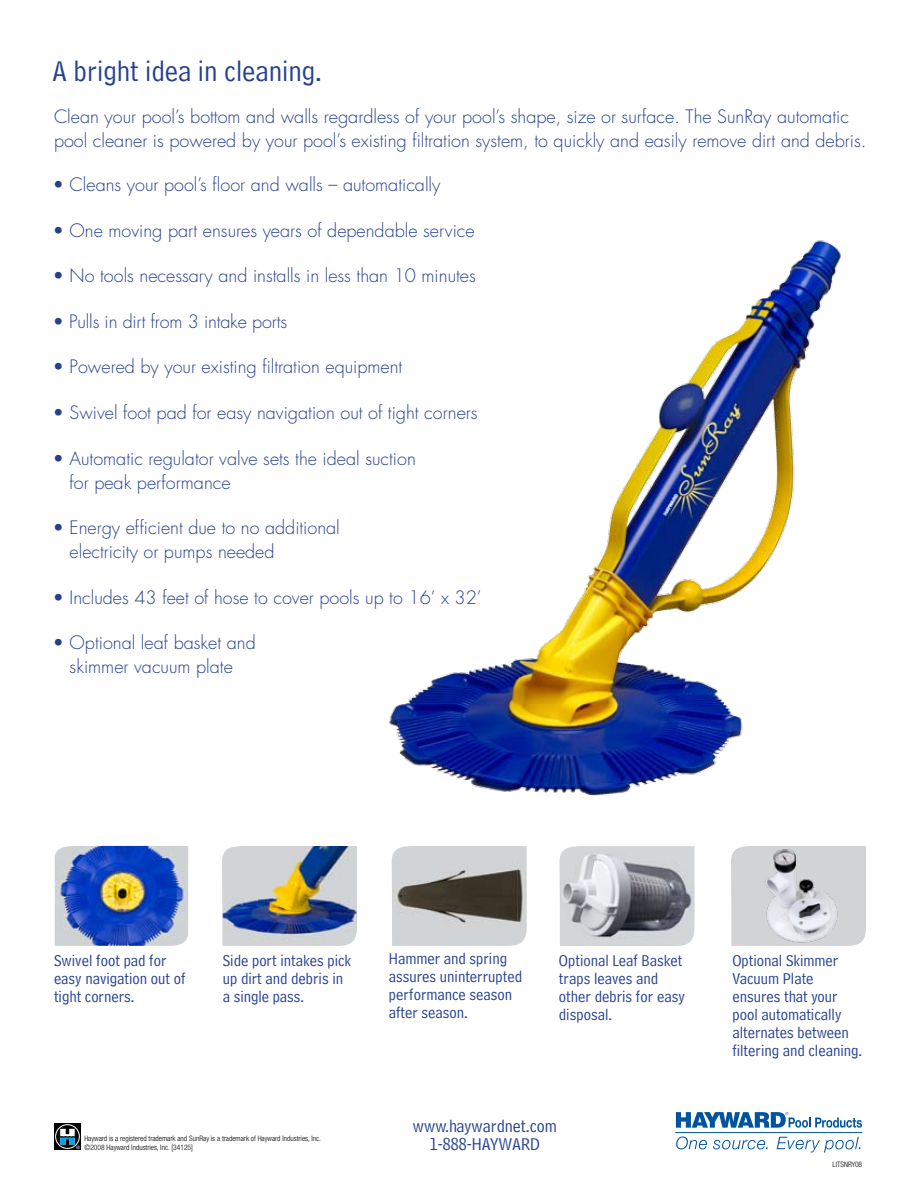
<style>
.page{position:relative;width:918px;height:1188px;background:#fff}
.page>*{position:absolute;margin:0;border:0;box-sizing:border-box;transform-origin:0 0}
.t1{font:30px "Bell Centennial Address";color:#25408f}
.t2{font:300 18px/24px "Futura";color:#25408f}
.t3{font:18px/18px "Bell Centennial Address";color:#25408f;text-align:center}
.t4{font:16.5px/18px "Bell Centennial Address";color:#25408f}
.t5{font:300 condensed 7.5px/9px "Helvetica Neue";color:#000}
</style>
<div class="page">
<svg style="left:676px;top:1136px;width:31px;height:13px"></svg>
<svg style="left:713px;top:1140px;width:55px;height:9px"></svg>
<svg style="left:777px;top:1137px;width:84px;height:16px"></svg>
<hr style="left:675px;top:1132px;width:187px;height:1px;background:#00539f">
<svg style="left:676px;top:1112px;width:186px;height:16px"></svg>
<img style="left:222px;top:846px;width:135px;height:100px">
<img style="left:389px;top:240px;width:452px;height:556px">
<img style="left:392px;top:846px;width:135px;height:100px">
<img style="left:55px;top:846px;width:133px;height:100px">
<div style="left:731px;top:846px;width:135px;height:100px;background:#d1d3d4"></div>
<img style="left:761px;top:846px;width:81px;height:100px">
<img style="left:560px;top:846px;width:135px;height:100px">
<svg style="left:54px;top:1123px;width:27px;height:27px"></svg>
<div style="left:55px;top:1124px;width:25px;height:25px;border:1px solid #fff;border-radius:50%"></div>
<svg style="left:58px;top:1129px;width:22px;height:20px"></svg>
<h1 class="t1" style="left:52px;top:53px;width:271px">A bright idea in cleaning.</h1>
<p class="t2" style="left:54px;top:105px;width:814px">Clean your pool’s bottom and walls regardless of your pool’s shape, size or surface. The SunRay automatic pool cleaner is powered by your pool’s existing filtration system, to quickly and easily remove dirt and debris.</p>
<p class="t2" style="left:53px;top:173px;width:389px">• Cleans your pool’s floor and walls – automatically</p>
<p class="t2" style="left:53px;top:219px;width:423px">• One moving part ensures years of dependable service</p>
<p class="t2" style="left:53px;top:264px;width:425px">• No tools necessary and installs in less than 10 minutes</p>
<p class="t2" style="left:53px;top:310px;width:236px">• Pulls in dirt from 3 intake ports</p>
<p class="t2" style="left:53px;top:355px;width:351px">• Powered by your existing filtration equipment</p>
<p class="t2" style="left:53px;top:401px;width:426px">• Swivel foot pad for easy navigation out of tight corners</p>
<p class="t2" style="left:70px;top:447px;width:348px;text-indent:-17px">• Automatic regulator valve sets the ideal suction for peak performance</p>
<p class="t2" style="left:70px;top:516px;width:272px;text-indent:-17px">• Energy efficient due to no additional electricity or pumps needed</p>
<p class="t2" style="left:53px;top:586px;width:430px">• Includes 43 feet of hose to cover pools up to 16’ x 32’</p>
<p class="t2" style="left:53px;top:631px;width:204px;text-align:center">• Optional leaf basket and skimmer vacuum plate</p>
<p class="t4" style="left:54px;top:952px;width:133px">Swivel foot pad for easy navigation out of tight corners.</p>
<p class="t4" style="left:223px;top:952px;width:130px">Side port intakes pick up dirt and debris in a single pass.</p>
<p class="t4" style="left:389px;top:949px;width:135px">Hammer and spring assures uninterrupted performance season after season.</p>
<p class="t4" style="left:559px;top:951px;width:127px">Optional Leaf Basket traps leaves and other debris for easy disposal.</p>
<p class="t4" style="left:732px;top:951px;width:131px">Optional Skimmer<br>Vacuum Plate ensures that your pool automatically alternates between filtering and cleaning.</p>
<p class="t5" style="left:84px;top:1134px;width:238px">Hayward is a registered trademark and SunRay is a trademark of Hayward Industries, Inc. ©2008 Hayward Industries, Inc. [34125]</p>
<p class="t3" style="left:413px;top:1117px;width:145px">www.haywardnet.com<br>1-888-HAYWARD</p>
<p class="t5" style="left:833px;top:1160px;width:31px">LITSNRY08</p>
</div>
